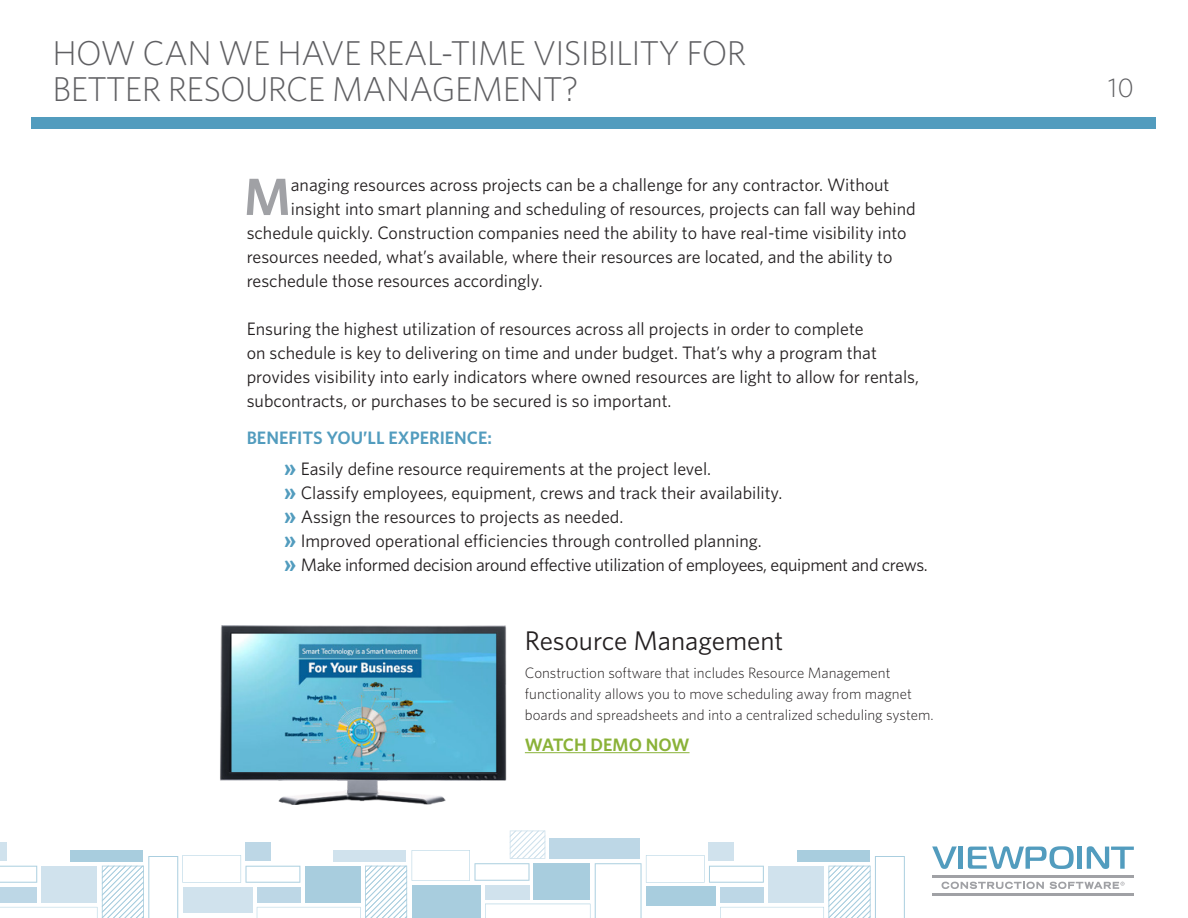
<style>
.page{position:relative;width:1188px;height:918px;background:#fff}
.page>*{position:absolute;margin:0;border:0;box-sizing:border-box;transform-origin:0 0}
.body_copy{font:600 52.5px "Whitney";color:#a0a1a5}
.t1{font:300 34.5px/36px "Whitney";letter-spacing:-.02em;color:#5f5f62}
.headline_gray{font:27px "Whitney";color:#231f20}
.t2{font:300 27px "Whitney";color:#5f5f62}
.body_copy-2{font:18px/24px "Whitney";color:#231f20}
.body_copy-3{font:18px "Whitney";letter-spacing:-.02em;color:#231f20}
.all_caps_subhead{font:600 18px "Whitney";color:#529cbe}
.all_caps_subhead-2{font:600 18px "Whitney";color:#8ab238}
.body_copy-4{font:300 15px/21px "Whitney";color:#231f20}
.s1{font-weight:700;font-size:21px;color:#529cbe}
</style>
<div class="page">
<svg style="left:0;top:831px;width:905px;height:87px"></svg>
<svg style="left:932px;top:847px;width:25px;height:22px"></svg>
<hr style="left:959px;top:847px;width:4px;height:22px;background:#529cbe">
<svg style="left:968px;top:846px;width:106px;height:23px"></svg>
<div style="left:1077px;top:847px;width:5px;height:22px;background:#529cbe"></div>
<svg style="left:1087px;top:846px;width:47px;height:23px"></svg>
<svg style="left:942px;top:882px;width:102px;height:7px"></svg>
<svg style="left:1050px;top:882px;width:75px;height:7px"></svg>
<hr style="left:932px;top:875px;width:202px;height:2px;background:#a0a1a5">
<hr style="left:932px;top:893px;width:202px;height:3px;background:#a0a1a5">
<div style="left:32px;top:117px;width:1124px;height:12px;background:#529cbe"></div>
<img style="left:220px;top:625px;width:287px;height:179px">
<hr style="left:525px;top:752px;width:165px;height:1px;background:#8ab238">
<p class="t1" style="left:52px;top:34px;width:695px">HOW CAN WE HAVE REAL-TIME VISIBILITY FOR<br>BETTER RESOURCE MANAGEMENT?</p>
<p class="body_copy" style="left:244px;top:162px;width:48px">M</p>
<p class="body_copy-2" style="left:291px;top:172px;width:600px">anaging resources across projects can be a challenge for any contractor. Without</p>
<p class="body_copy-2" style="left:291px;top:196px;width:626px">insight into smart planning and scheduling of resources, projects can fall way behind</p>
<p class="body_copy-2" style="left:247px;top:220px;width:661px">schedule quickly. Construction companies need the ability to have real-time visibility into</p>
<p class="body_copy-2" style="left:247px;top:244px;width:647px">resources needed, what’s available, where their resources are located, and the ability to</p>
<p class="body_copy-2" style="left:247px;top:268px;width:297px">reschedule those resources accordingly.</p>
<p class="body_copy-2" style="left:247px;top:316px;width:674px">Ensuring the highest utilization of resources across all projects in order to complete<br>on schedule is key to delivering on time and under budget. That’s why a program that provides visibility into early indicators where owned resources are light to allow for rentals, subcontracts, or purchases to be secured is so important.</p>
<p class="all_caps_subhead" style="left:247px;top:426px;width:247px">BENEFITS YOU’LL EXPERIENCE:</p>
<p class="body_copy-2" style="left:284px;top:457px;width:428px"><span class="s1">»</span> Easily define resource requirements at the project level.</p>
<p class="body_copy-2" style="left:284px;top:481px;width:500px"><span class="s1">»</span> Classify employees, equipment, crews and track their availability.</p>
<p class="body_copy-2" style="left:284px;top:505px;width:341px"><span class="s1">»</span> Assign the resources to projects as needed.</p>
<p class="body_copy-2" style="left:284px;top:529px;width:479px"><span class="s1">»</span> Improved operational efficiencies through controlled planning.</p>
<p class="body_copy-3" style="left:284px;top:553px;width:645px"><span class="s1">»</span> Make informed decision around effective utilization of employees, equipment and crews.</p>
<p class="headline_gray" style="left:525px;top:623px;width:260px">Resource Management</p>
<p class="body_copy-4" style="left:525px;top:662px;width:410px">Construction software that includes Resource Management functionality allows you to move scheduling away from magnet boards and spreadsheets and into a centralized scheduling system.</p>
<p class="all_caps_subhead-2" style="left:525px;top:733px;width:166px">WATCH DEMO NOW</p>
<h3 class="t2" style="left:1108px;top:70px;width:28px">10</h3>
</div>
